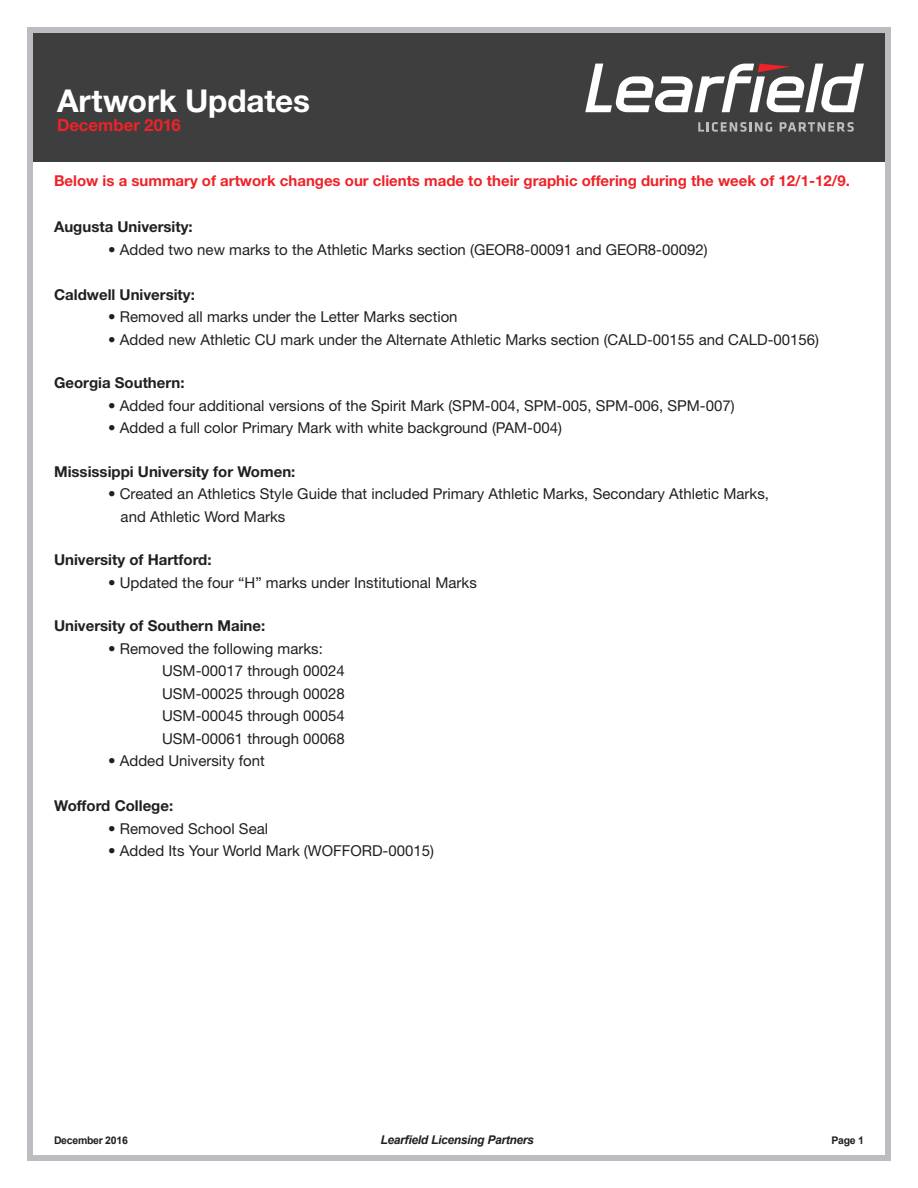
<style>
.page{position:relative;width:918px;height:1188px;background:#fff}
.page>*{position:absolute;margin:0;border:0;box-sizing:border-box;transform-origin:0 0}
.t1{font:700 31.5px "Helvetica Neue LT Std";letter-spacing:-.005em;color:#fff}
.t2{font:700 16.8px "Helvetica Neue LT Std";color:#ee2228}
.t3{font:15px "Helvetica Neue LT Std";color:#231f20}
.t4{font:700 15px "Helvetica Neue LT Std";color:#231f20}
.t5{font:700 15px "Helvetica Neue LT Std";color:#ee2228}
.t6{font:italic 700 12px "Arial";letter-spacing:-.025em;color:#231f20}
.t7{font:700 10.5px "Arial";letter-spacing:-.025em;color:#231f20}
.s1{font-weight:700}
</style>
<div class="page">
<div style="left:31px;top:31px;width:856px;height:131px;background:#3e3e3f"></div>
<div style="left:27px;top:27px;width:864px;height:1134px;border:6px solid #bcbdc0"></div>
<svg style="left:585px;top:64px;width:279px;height:48px"></svg>
<svg style="left:698px;top:122px;width:74px;height:10px"></svg>
<svg style="left:780px;top:122px;width:74px;height:10px"></svg>
<h1 class="t1" style="left:57px;top:81px;width:254px">Artwork Updates</h1>
<p class="t2" style="left:57px;top:115px;width:125px">December 2016</p>
<p class="t5" style="left:54px;top:171px;width:797px">Below is a summary of artwork changes our clients made to their graphic offering during the week of 12/1-12/9.</p>
<p class="t4" style="left:54px;top:217px;width:140px">Augusta University:</p>
<p class="t3" style="left:108px;top:240px;width:601px"><span class="s1">•</span> Added two new marks to the Athletic Marks section (GEOR8-00091 and GEOR8-00092)</p>
<p class="t4" style="left:54px;top:285px;width:142px">Caldwell University:</p>
<p class="t3" style="left:108px;top:308px;width:351px"><span class="s1">•</span> Removed all marks under the Letter Marks section</p>
<p class="t3" style="left:108px;top:330px;width:713px"><span class="s1">•</span> Added new Athletic CU mark under the Alternate Athletic Marks section (CALD-00155 and CALD-00156)</p>
<p class="t4" style="left:54px;top:373px;width:132px">Georgia Southern:</p>
<p class="t3" style="left:108px;top:396px;width:628px">• Added four additional versions of the Spirit Mark (SPM-004, SPM-005, SPM-006, SPM-007)</p>
<p class="t3" style="left:108px;top:419px;width:455px">• Added a full color Primary Mark with white background (PAM-004)</p>
<p class="t4" style="left:54px;top:462px;width:243px">Mississippi University for Women:</p>
<p class="t3" style="left:108px;top:485px;width:662px"><span class="s1">•</span> Created an Athletics Style Guide that included Primary Athletic Marks, Secondary Athletic Marks,</p>
<p class="t3" style="left:121px;top:507px;width:166px">and Athletic Word Marks</p>
<p class="t4" style="left:54px;top:550px;width:159px">University of Hartford:</p>
<p class="t3" style="left:108px;top:573px;width:370px"><span class="s1">•</span> Updated the four “H” marks under Institutional Marks</p>
<p class="t4" style="left:54px;top:616px;width:213px">University of Southern Maine:</p>
<p class="t3" style="left:108px;top:639px;width:216px"><span class="s1">•</span> Removed the following marks:</p>
<p class="t3" style="left:162px;top:662px;width:184px">USM-00017 through 00024</p>
<p class="t3" style="left:162px;top:684px;width:184px">USM-00025 through 00028</p>
<p class="t3" style="left:162px;top:707px;width:184px">USM-00045 through 00054</p>
<p class="t3" style="left:162px;top:729px;width:184px">USM-00061 through 00068</p>
<p class="t3" style="left:108px;top:752px;width:158px"><span class="s1">•</span> Added University font</p>
<p class="t4" style="left:54px;top:796px;width:121px">Wofford College:</p>
<p class="t3" style="left:108px;top:819px;width:162px"><span class="s1">•</span> Removed School Seal</p>
<p class="t3" style="left:108px;top:842px;width:327px"><span class="s1">•</span> Added Its Your World Mark (WOFFORD-00015)</p>
<p class="t7" style="left:54px;top:1133px;width:75px">December 2016</p>
<p class="t6" style="left:380px;top:1132px;width:155px">Learfield Licensing Partners</p>
<p class="t7" style="left:831px;top:1133px;width:34px">Page 1</p>
</div>
